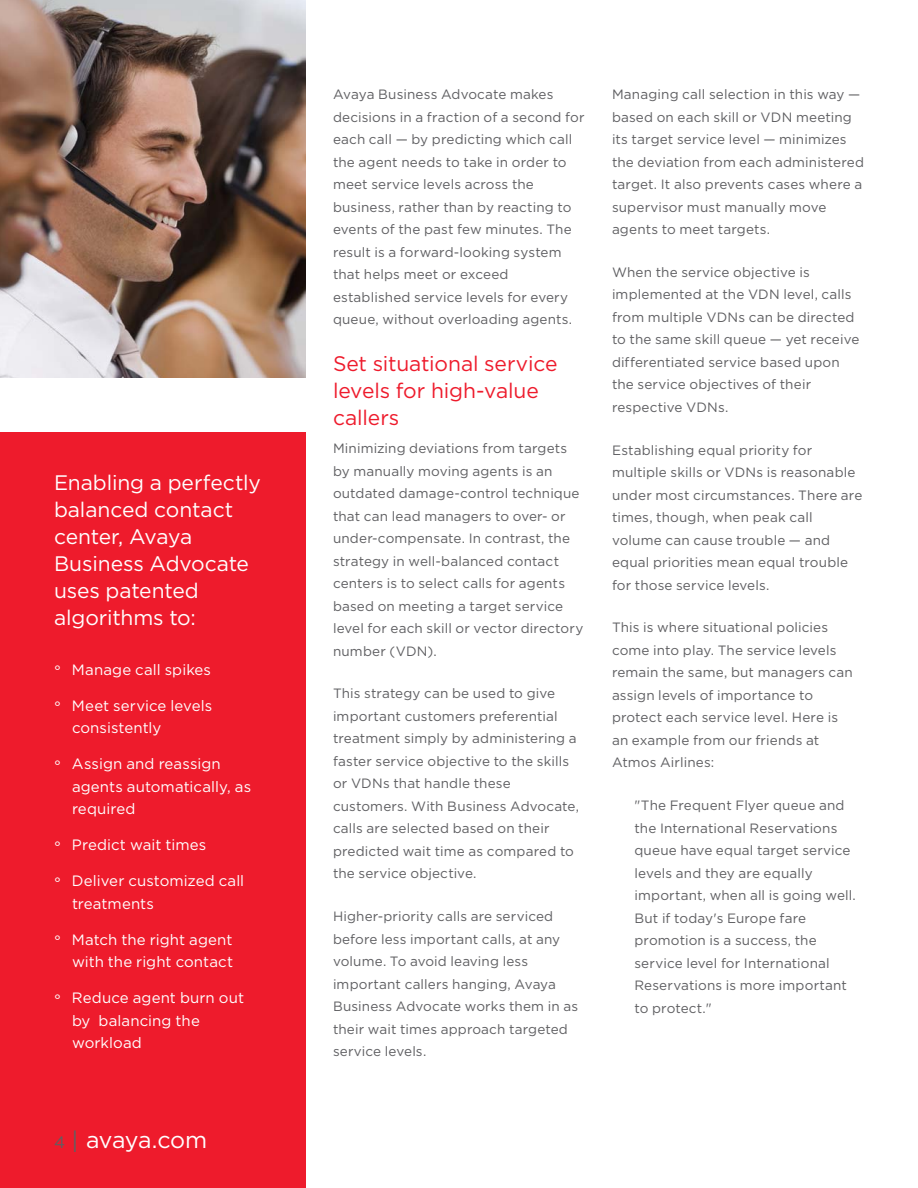
<style>
.page{position:relative;width:918px;height:1188px;background:#fff}
.page>*{position:absolute;margin:0;border:0;box-sizing:border-box;transform-origin:0 0}
.t1{font:23.25px "Gotham";letter-spacing:-.015em;color:#fff}
.Body_Header_White{font:21px/27px "Gotham";letter-spacing:-.005em;color:#fff}
.Section_Body_Header{font:21px/27px "Gotham";letter-spacing:-.005em;color:#ee1b2c}
.bullet{font:15px/22.5px "Gotham";letter-spacing:.005em;color:#fff}
.Body_copy{font:13.5px/22.5px "Gotham";letter-spacing:.01em;color:#5f5f62}
.s1{font-size:16.5px;color:#5f5f62}
.s2{color:#5f5f62}
</style>
<div class="page">
<div style="left:0;top:432px;width:306px;height:756px;background:#ee1b2c"></div>
<img style="left:0;top:0;width:306px;height:378px">
<p class="Body_Header_White" style="left:54px;top:469px;width:208px">Enabling a perfectly balanced contact center, Avaya<br>Business Advocate uses patented algorithms to:</p>
<p class="bullet" style="left:54px;top:658px;width:159px">° Manage call spikes</p>
<p class="bullet" style="left:72px;top:694px;width:142px;text-indent:-18px">° Meet service levels consistently</p>
<p class="bullet" style="left:72px;top:752px;width:181px;text-indent:-18px">° Assign and reassign agents automatically, as required</p>
<p class="bullet" style="left:54px;top:833px;width:154px">° Predict wait times</p>
<p class="bullet" style="left:72px;top:869px;width:174px;text-indent:-18px">° Deliver customized call treatments</p>
<p class="bullet" style="left:54px;top:928px;width:181px;text-align:right">° Match the right agent with the right contact</p>
<p class="bullet" style="left:72px;top:986px;width:174px;text-indent:-18px">° Reduce agent burn out by balancing the workload</p>
<h1 class="t1" style="left:54px;top:1126px;width:155px"><span class="s1">4</span> <span class="s2">|</span> avaya.com</h1>
<p class="Body_copy" style="left:333px;top:83px;width:253px">Avaya Business Advocate makes decisions in a fraction of a second for each call — by predicting which call the agent needs to take in order to meet service levels across the business, rather than by reacting to events of the past few minutes. The result is a forward-looking system that helps meet or exceed established service levels for every queue, without overloading agents.</p>
<p class="Section_Body_Header" style="left:333px;top:350px;width:226px">Set situational service levels for high-value callers</p>
<p class="Body_copy" style="left:333px;top:437px;width:252px">Minimizing deviations from targets by manually moving agents is an outdated damage-control technique that can lead managers to over- or under-compensate. In contrast, the strategy in well-balanced contact centers is to select calls for agents based on meeting a target service level for each skill or vector directory number (VDN).</p>
<p class="Body_copy" style="left:333px;top:682px;width:248px">This strategy can be used to give important customers preferential treatment simply by administering a faster service objective to the skills or VDNs that handle these customers. With Business Advocate, calls are selected based on their predicted wait time as compared to the service objective.</p>
<p class="Body_copy" style="left:333px;top:905px;width:247px">Higher-priority calls are serviced before less important calls, at any volume. To avoid leaving less important callers hanging, Avaya<br>Business Advocate works them in as their wait times approach targeted service levels.</p>
<p class="Body_copy" style="left:612px;top:83px;width:253px">Managing call selection in this way — based on each skill or VDN meeting its target service level — minimizes the deviation from each administered target. It also prevents cases where a supervisor must manually move agents to meet targets.</p>
<p class="Body_copy" style="left:612px;top:261px;width:249px">When the service objective is implemented at the VDN level, calls from multiple VDNs can be directed to the same skill queue — yet receive differentiated service based upon the service objectives of their respective VDNs.</p>
<p class="Body_copy" style="left:612px;top:438px;width:252px">Establishing equal priority for multiple skills or VDNs is reasonable under most circumstances. There are times, though, when peak call volume can cause trouble — and equal priorities mean equal trouble for those service levels.</p>
<p class="Body_copy" style="left:612px;top:616px;width:242px">This is where situational policies come into play. The service levels remain the same, but managers can assign levels of importance to protect each service level. Here is an example from our friends at<br>Atmos Airlines:</p>
<p class="Body_copy" style="left:634px;top:794px;width:223px">"The Frequent Flyer queue and the International Reservations queue have equal target service levels and they are equally important, when all is going well.<br>But if today's Europe fare promotion is a success, the service level for International<br>Reservations is more important to protect."</p>
</div>
